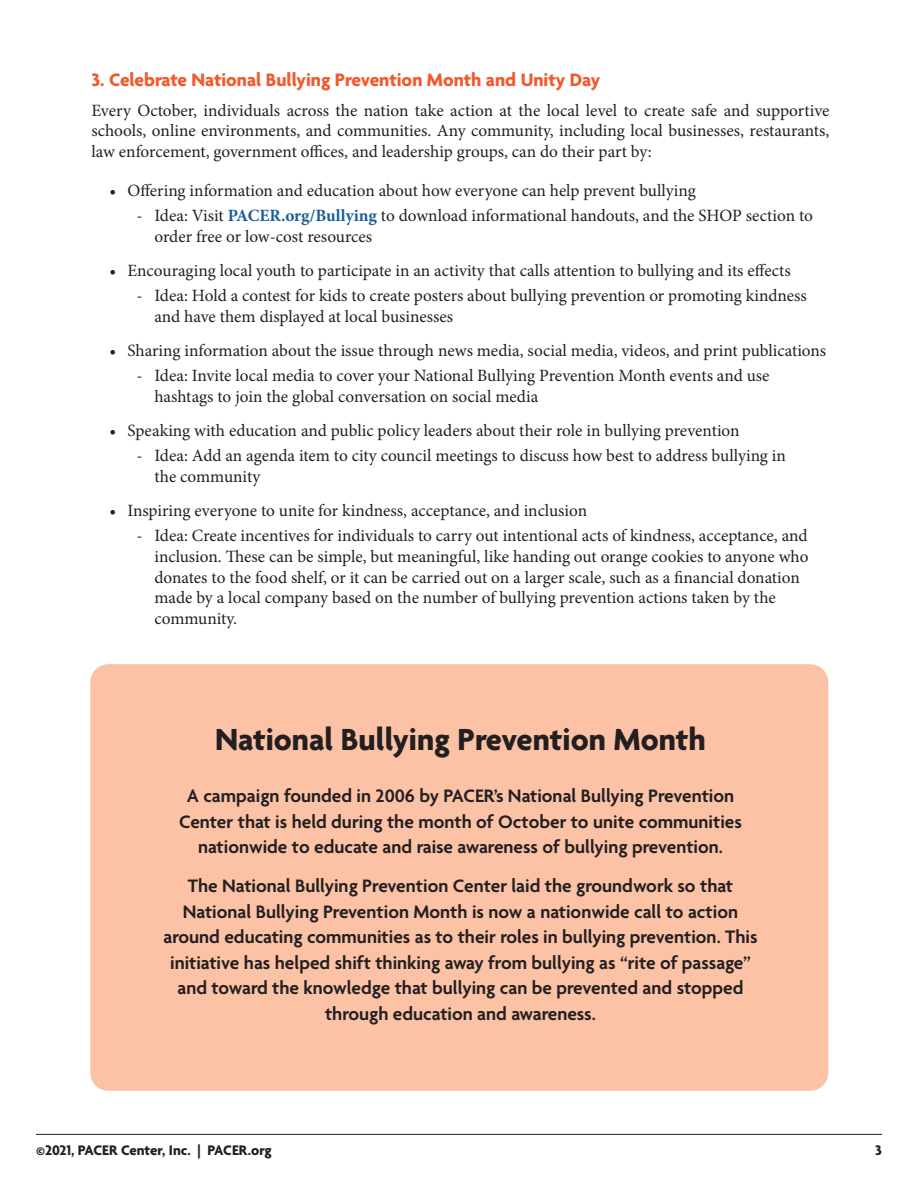
<style>
.page{position:relative;width:918px;height:1188px;background:#fff}
.page>*{position:absolute;margin:0;border:0;box-sizing:border-box;transform-origin:0 0}
.Body_Text{font:700 33px "Agenda";color:#231f20}
.Body_Text-2{font:600 19.5px/25.5px "Agenda";color:#231f20;text-align:center}
.Sub_Head_1{font:700 19.5px "Agenda";color:#f15a2e}
.Bullets{font:17.25px/20.7px "Minion Pro";color:#231f20}
.Body_Text-3{font:17.25px/20.7px "Minion Pro";color:#231f20;text-align:justify}
.t1{font:700 15px "Agenda";color:#231f20}
.s1{font-weight:700;color:#175d9e}
</style>
<div class="page">
<hr style="left:36px;top:1134px;width:846px;height:1px;background:#231f20">
<div style="left:90px;top:664px;width:738px;height:427px;background:#fbc2a6;border-radius:18px"></div>
<p class="Sub_Head_1" style="left:92px;top:69px;width:510px">3. Celebrate National Bullying Prevention Month and Unity Day</p>
<p class="Body_Text-3" style="left:92px;top:100px;width:740px">Every October, individuals across the nation take action at the local level to create safe and supportive schools, online environments, and communities. Any community, including local businesses, restaurants, law enforcement, government offices, and leadership groups, can do their part by:</p>
<p class="Bullets" style="left:110px;top:180px;width:588px">• Offering information and education about how everyone can help prevent bullying</p>
<p class="Bullets" style="left:154px;top:205px;width:660px;text-indent:-18px">- Idea: Visit <span class="s1">PACER.org/Bullying</span> to download informational handouts, and the SHOP section to order free or low-cost resources</p>
<p class="Bullets" style="left:110px;top:260px;width:683px">• Encouraging local youth to participate in an activity that calls attention to bullying and its effects</p>
<p class="Bullets" style="left:154px;top:285px;width:654px;text-indent:-18px">- Idea: Hold a contest for kids to create posters about bullying prevention or promoting kindness and have them displayed at local businesses</p>
<p class="Bullets" style="left:110px;top:340px;width:718px">• Sharing information about the issue through news media, social media, videos, and print publications</p>
<p class="Bullets" style="left:154px;top:365px;width:617px;text-indent:-18px">- Idea: Invite local media to cover your National Bullying Prevention Month events and use hashtags to join the global conversation on social media</p>
<p class="Bullets" style="left:110px;top:420px;width:632px">• Speaking with education and public policy leaders about their role in bullying prevention</p>
<p class="Bullets" style="left:154px;top:445px;width:633px;text-indent:-18px">- Idea: Add an agenda item to city council meetings to discuss how best to address bullying in the community</p>
<p class="Bullets" style="left:110px;top:500px;width:479px">• Inspiring everyone to unite for kindness, acceptance, and inclusion</p>
<p class="Bullets" style="left:154px;top:526px;width:656px;text-indent:-18px">- Idea: Create incentives for individuals to carry out intentional acts of kindness, acceptance, and inclusion. These can be simple, but meaningful, like handing out orange cookies to anyone who donates to the food shelf, or it can be carried out on a larger scale, such as a financial donation made by a local company based on the number of bullying prevention actions taken by the community.</p>
<p class="Body_Text" style="left:215px;top:721px;width:492px">National Bullying Prevention Month</p>
<p class="Body_Text-2" style="left:179px;top:784px;width:564px">A campaign founded in 2006 by PACER’s National Bullying Prevention<br>Center that is held during the month of October to unite communities nationwide to educate and raise awareness of bullying prevention.</p>
<p class="Body_Text-2" style="left:164px;top:874px;width:596px">The National Bullying Prevention Center laid the groundwork so that National Bullying Prevention Month is now a nationwide call to action around educating communities as to their roles in bullying prevention. This initiative has helped shift thinking away from bullying as “rite of passage” and toward the knowledge that bullying can be prevented and stopped through education and awareness.</p>
<p class="t1" style="left:36px;top:1142px;width:237px">©2021, PACER Center, Inc. | PACER.org</p>
<p class="t1" style="left:875px;top:1142px;width:8px">3</p>
</div>
